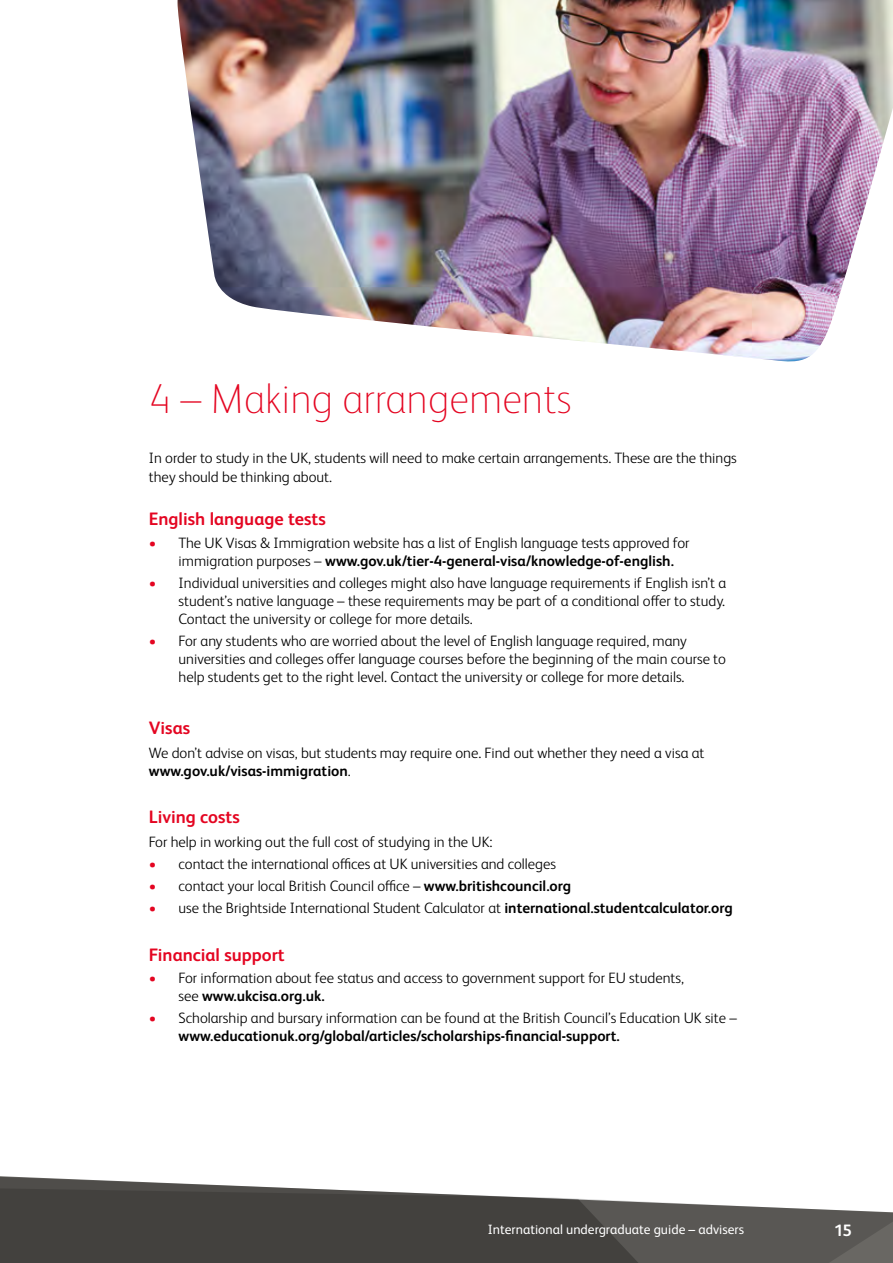
<style>
.page{position:relative;width:893px;height:1263px;background:#fff}
.page>*{position:absolute;margin:0;border:0;box-sizing:border-box;transform-origin:0 0}
.t1{font:100 42px "FS Albert Pro";color:#e40521}
.t2{font:700 18px "FS Albert Pro";color:#e40521}
.t3{font:700 16.5px "FS Albert Pro";color:#fff}
.t4{font:300 15px/18px "FS Albert Pro";color:#000}
.t5{font:13.5px "FS Albert Pro";color:#fff}
.s1{color:#e40521}
.s2{font-weight:700}
</style>
<div class="page">
<svg style="left:0;top:1177px;width:893px;height:86px;fill:#43413e"></svg>
<img style="left:178px;top:0;width:715px;height:362px">
<h1 class="t1" style="left:149px;top:371px;width:424px">4 – Making arrangements</h1>
<p class="t4" style="left:149px;top:447px;width:590px;line-height:19.5px">In order to study in the UK, students will need to make certain arrangements. These are the things they should be thinking about.</p>
<p class="t2" style="left:149px;top:506px;width:178px">English language tests</p>
<p class="t4" style="left:179px;top:532px;width:513px;text-indent:-30px"><span class="s1">•</span> The UK Visas &amp; Immigration website has a list of English language tests approved for immigration purposes – <span class="s2">www.gov.uk/tier-4-general-visa/knowledge-of-english.</span></p>
<p class="t4" style="left:179px;top:573px;width:549px;text-align:justify;text-indent:-30px"><span class="s1">•</span> Individual universities and colleges might also have language requirements if English isn’t a student’s native language – these requirements may be part of a conditional offer to study.<br>Contact the university or college for more details.</p>
<p class="t4" style="left:179px;top:631px;width:549px;text-indent:-30px"><span class="s1">•</span> For any students who are worried about the level of English language required, many universities and colleges offer language courses before the beginning of the main course to help students get to the right level. Contact the university or college for more details.</p>
<p class="t2" style="left:149px;top:715px;width:43px">Visas</p>
<p class="t4" style="left:149px;top:742px;width:557px">We don’t advise on visas, but students may require one. Find out whether they need a visa at <span class="s2">www.gov.uk/visas-immigration</span>.</p>
<p class="t2" style="left:149px;top:804px;width:93px">Living costs</p>
<p class="t4" style="left:149px;top:832px;width:345px">For help in working out the full cost of studying in the UK:</p>
<p class="t4" style="left:149px;top:854px;width:409px"><span class="s1">•</span> contact the international offices at UK universities and colleges</p>
<p class="t4" style="left:149px;top:876px;width:424px"><span class="s1">•</span> contact your local British Council office – <span class="s2">www.britishcouncil.org</span></p>
<p class="t4" style="left:149px;top:898px;width:586px"><span class="s1">•</span> use the Brightside International Student Calculator at <span class="s2">international.studentcalculator.org</span></p>
<p class="t2" style="left:149px;top:942px;width:137px">Financial support</p>
<p class="t4" style="left:179px;top:968px;width:507px;text-indent:-30px"><span class="s1">•</span> For information about fee status and access to government support for EU students, see <span class="s2">www.ukcisa.org.uk.</span></p>
<p class="t4" style="left:179px;top:1008px;width:560px;text-indent:-30px"><span class="s1">•</span> Scholarship and bursary information can be found at the British Council’s Education UK site – <span class="s2">www.educationuk.org/global/articles/scholarships-financial-support.</span></p>
<p class="t5" style="left:488px;top:1219px;width:258px">International undergraduate guide – advisers</p>
<p class="t3" style="left:834px;top:1219px;width:19px">15</p>
</div>
